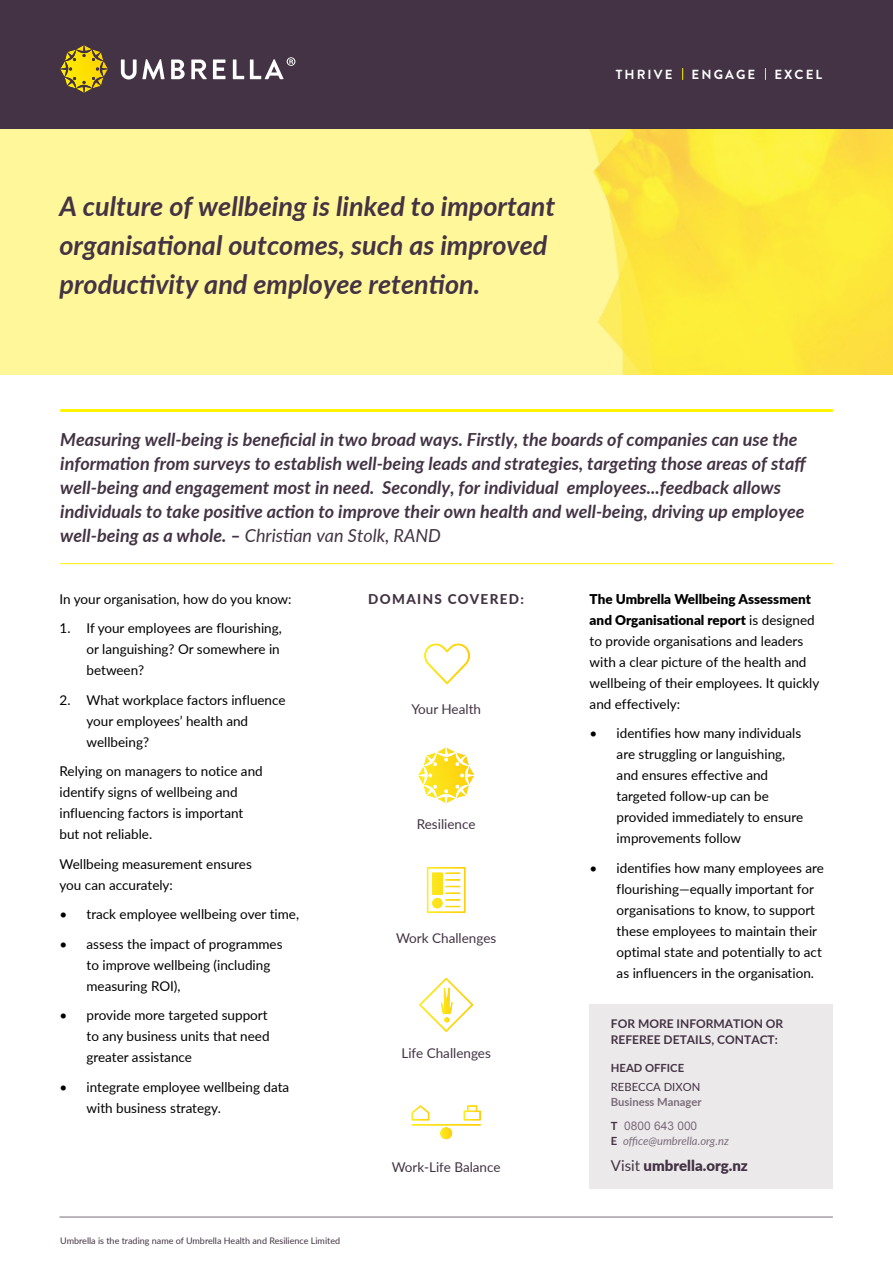
<style>
.page{position:relative;width:893px;height:1263px;background:#fff}
.page>*{position:absolute;margin:0;border:0;box-sizing:border-box;transform-origin:0 0}
.t1{font:italic 700 27px/39px "Lato";color:#433344}
.t2{font:italic 700 18px/24px "Lato";color:#433344}
.t3{font:900 15px "Lato";color:#433344}
.t4{font:13.5px/21px "Lato";color:#000}
.t5{font:13.5px "Lato";color:#433344}
.t6{font:800 13.5px "Lato";letter-spacing:.1em;color:#433344}
.t7{font:700 13.2px "Brandon Grotesque";letter-spacing:.16em;color:#fff}
.t8{font:700 12px/16.5px "Lato";color:#433344}
.t9{font:12px "Arial";color:#7b6d79}
.t10{font:italic 11.25px "Lato";color:#7b6d79}
.t11{font:700 11.25px "Lato";color:#7b6d79}
.t12{font:11.25px "Lato";color:#433344}
.t13{font:700 11.25px "Lato";color:#433344}
.t14{font:9px "Lato";color:#433344}
.s1{font-weight:400}
.s2{font-weight:900}
.s3{font-family:"Lato";font-weight:700;font-size:11.25px;color:#433344}
.s4{font-weight:700;font-style:normal;color:#433344}
</style>
<div class="page">
<div style="left:0;top:13px;width:893px;height:363px;background:#fff799"></div>
<img style="left:463px;top:129px;width:430px;height:247px">
<div style="left:0;top:0;width:893px;height:129px;background:#433344"></div>
<svg style="left:60px;top:45px;width:48px;height:48px"></svg>
<svg style="left:121px;top:59px;width:44px;height:20px"></svg>
<svg style="left:171px;top:59px;width:14px;height:20px"></svg>
<svg style="left:191px;top:59px;width:16px;height:20px"></svg>
<svg style="left:213px;top:59px;width:12px;height:20px"></svg>
<svg style="left:233px;top:59px;width:11px;height:20px"></svg>
<svg style="left:250px;top:57px;width:45px;height:22px"></svg>
<hr style="left:60px;top:409px;width:773px;height:3px;background:#fff200">
<hr style="left:60px;top:563px;width:773px;height:1px;background:#fff200">
<hr style="left:60px;top:1217px;width:773px;height:1px;background:#7b6d79">
<div style="left:589px;top:1003px;width:244px;height:185px;background:#ece9eb"></div>
<svg style="left:682px;top:68px;width:1px;height:12px"></svg>
<svg style="left:765px;top:68px;width:1px;height:12px"></svg>
<svg style="left:424px;top:643px;width:46px;height:41px"></svg>
<svg style="left:419px;top:977px;width:54px;height:55px"></svg>
<svg style="left:418px;top:747px;width:57px;height:57px"></svg>
<svg style="left:427px;top:867px;width:39px;height:46px"></svg>
<svg style="left:411px;top:1105px;width:19px;height:16px"></svg>
<svg style="left:463px;top:1105px;width:18px;height:16px"></svg>
<svg style="left:440px;top:1127px;width:12px;height:12px"></svg>
<h1 class="t1" style="left:60px;top:186px;width:497px">A culture of wellbeing is linked to important organisational outcomes, such as improved productivity and employee retention.</h1>
<p class="t7" style="left:616px;top:67px;width:58px">THRIVE</p>
<p class="t7" style="left:691px;top:67px;width:65px">ENGAGE</p>
<p class="t7" style="left:774px;top:67px;width:49px">EXCEL</p>
<p class="t2" style="left:60px;top:427px;width:748px">Measuring well-being is beneficial in two broad ways. Firstly, the boards of companies can use the information from surveys to establish well-being leads and strategies, targeting those areas of staff well-being and engagement most in need. Secondly, for individual employees...feedback allows individuals to take positive action to improve their own health and well-being, driving up employee well-being as a whole. – <span class="s1">Christian van Stolk, RAND</span></p>
<p class="t4" style="left:60px;top:589px;width:234px">In your organisation, how do you know:</p>
<p class="t4" style="left:87px;top:618px;width:197px;text-indent:-27px">1. If your employees are flourishing, or languishing? Or somewhere in between?</p>
<p class="t4" style="left:87px;top:690px;width:201px;text-indent:-27px">2. What workplace factors influence your employees’ health and wellbeing?</p>
<p class="t4" style="left:60px;top:761px;width:205px">Relying on managers to notice and identify signs of wellbeing and influencing factors is important but not reliable.</p>
<p class="t4" style="left:60px;top:854px;width:194px">Wellbeing measurement ensures you can accurately:</p>
<p class="t4" style="left:60px;top:904px;width:241px">• track employee wellbeing over time,</p>
<p class="t4" style="left:87px;top:934px;width:197px;text-indent:-27px">• assess the impact of programmes to improve wellbeing (including measuring ROI),</p>
<p class="t4" style="left:87px;top:1005px;width:185px;text-indent:-27px">• provide more targeted support to any business units that need greater assistance</p>
<p class="t4" style="left:87px;top:1077px;width:204px;text-indent:-27px">• integrate employee wellbeing data with business strategy.</p>
<p class="t14" style="left:60px;top:1236px;width:281px">Umbrella is the trading name of Umbrella Health and Resilience Limited</p>
<p class="t6" style="left:368px;top:593px;width:157px">DOMAINS COVERED:</p>
<p class="t5" style="left:411px;top:703px;width:71px">Your Health</p>
<p class="t5" style="left:417px;top:818px;width:60px">Resilience</p>
<p class="t5" style="left:396px;top:933px;width:102px">Work Challenges</p>
<p class="t5" style="left:401px;top:1048px;width:91px">Life Challenges</p>
<p class="t5" style="left:392px;top:1161px;width:110px">Work-Life Balance</p>
<p class="t4" style="left:590px;top:589px;width:231px"><span class="s2">The Umbrella Wellbeing Assessment and Organisational report</span> is designed to provide organisations and leaders with a clear picture of the health and wellbeing of their employees. It quickly and effectively:</p>
<p class="t4" style="left:617px;top:723px;width:188px;text-indent:-27px">• identifies how many individuals are struggling or languishing, and ensures effective and targeted follow-up can be provided immediately to ensure improvements follow</p>
<p class="t4" style="left:617px;top:858px;width:209px;text-indent:-27px">• identifies how many employees are flourishing—equally important for organisations to know, to support these employees to maintain their optimal state and potentially to act as influencers in the organisation.</p>
<p class="t8" style="left:611px;top:1016px;width:174px">FOR MORE INFORMATION OR<br>REFEREE DETAILS, CONTACT:</p>
<p class="t13" style="left:611px;top:1063px;width:75px">HEAD OFFICE</p>
<p class="t12" style="left:611px;top:1082px;width:91px">REBECCA DIXON</p>
<p class="t11" style="left:611px;top:1098px;width:92px">Business Manager</p>
<p class="t9" style="left:611px;top:1118px;width:88px"><span class="s3">T</span> 0800 643 000</p>
<p class="t10" style="left:611px;top:1132px;width:119px"><span class="s4">E</span> office@umbrella.org.nz</p>
<p class="t3" style="left:611px;top:1160px;width:139px"><span class="s1">Visit</span> umbrella.org.nz</p>
</div>
